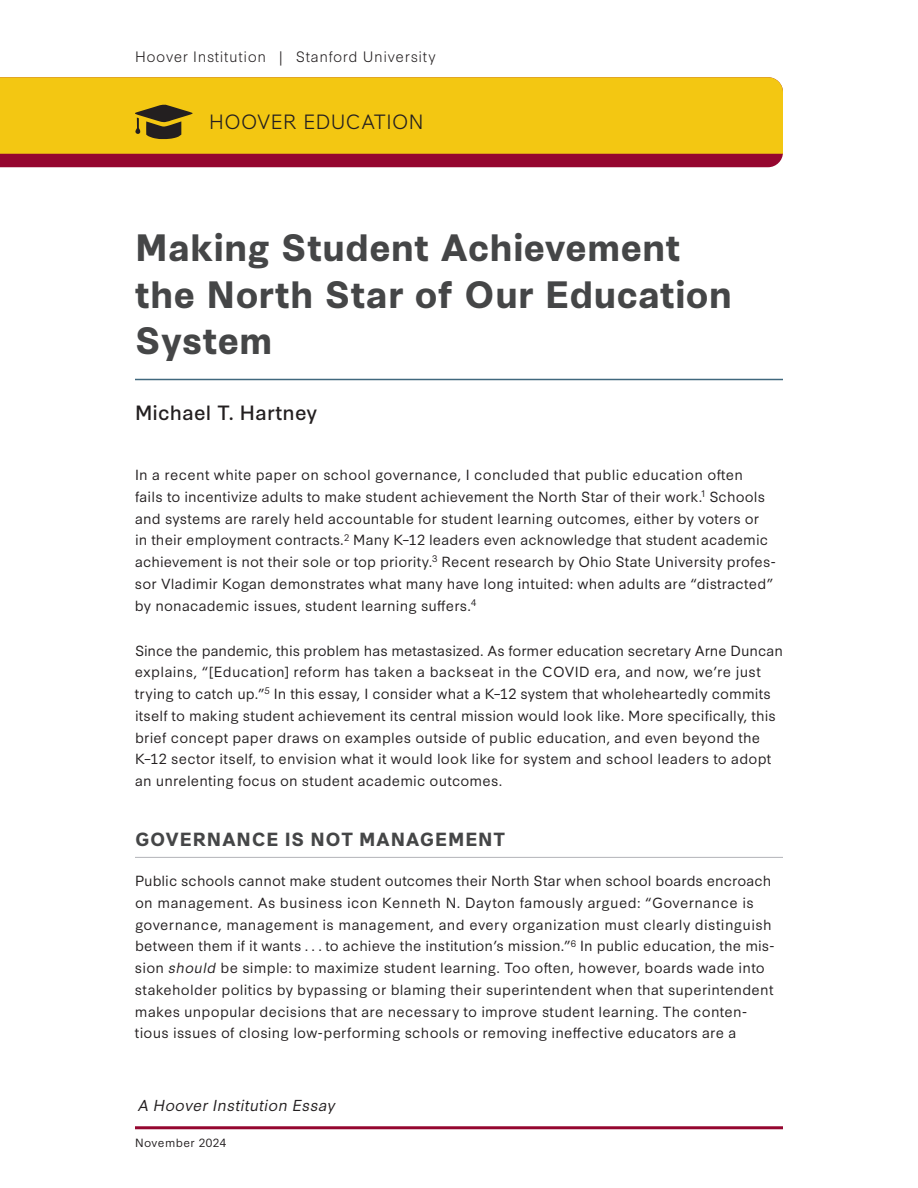
<style>
.page{position:relative;width:918px;height:1188px;background:#fff}
.page>*{position:absolute;margin:0;border:0;box-sizing:border-box;transform-origin:0 0}
.t1{font:700 36px/46.5px "Synthese";letter-spacing:.005em;color:#454647}
.t2{font:19.5px "Synthese";letter-spacing:.01em;color:#231f20}
.t3{font:300 19.5px "Synthese";letter-spacing:.02em;color:#231f20}
.t4{font:700 18px "Synthese";letter-spacing:.04em;color:#454647}
.t5{font:italic 15px "Synthese";letter-spacing:.015em;color:#231f20}
.t6{font:300 14.25px "Synthese";letter-spacing:.04em;color:#231f20}
.t7{font:13.8px/21.8px "Synthese";letter-spacing:.015em;color:#231f20}
.t8{font:11.25px "Synthese";letter-spacing:.035em;color:#231f20}
.s1{font-style:italic}
</style>
<div class="page">
<hr style="left:135px;top:1126px;width:648px;height:3px;background:#95062f">
<div style="left:0;top:154px;width:783px;height:13px;background:#95062f"></div>
<div style="left:0;top:77px;width:783px;height:77px;background:#f3c712"></div>
<svg style="left:135px;top:105px;width:58px;height:34px"></svg>
<hr style="left:135px;top:379px;width:648px;height:1px;background:#40687e">
<hr style="left:135px;top:857px;width:648px;height:1px;background:#b6b7bb">
<p class="t6" style="left:135px;top:45px;width:302px">Hoover Institution | Stanford University</p>
<h2 class="t3" style="left:209px;top:106px;width:216px">HOOVER EDUCATION</h2>
<h1 class="t1" style="left:135px;top:222px;width:599px">Making Student Achievement the North Star of Our Education<br>System</h1>
<h2 class="t2" style="left:135px;top:397px;width:184px">Michael T. Hartney</h2>
<p class="t7" style="left:135px;top:463px;width:643px">In a recent white paper on school governance, I concluded that public education often<br>fails to incentivize adults to make student achievement the North Star of their work.<sup>1</sup> Schools and systems are rarely held accountable for student learning outcomes, either by voters or<br>in their employment contracts.<sup>2</sup> Many K–12 leaders even acknowledge that student academic achievement is not their sole or top priority.<sup>3</sup> Recent research by Ohio State University profes&shy;sor Vladimir Kogan demonstrates what many have long intuited: when adults are “distracted” by nonacademic issues, student learning suffers.<sup>4</sup></p>
<p class="t7" style="left:135px;top:638px;width:650px">Since the pandemic, this problem has metastasized. As former education secretary Arne Duncan explains, “[Education] reform has taken a backseat in the COVID era, and now, we’re just trying to catch up.”<sup>5</sup> In this essay, I consider what a K–12 system that wholeheartedly commits itself to making student achievement its central mission would look like. More specifically, this brief concept paper draws on examples outside of public education, and even beyond the K–12 sector itself, to envision what it would look like for system and school leaders to adopt an unrelenting focus on student academic outcomes.</p>
<h3 class="t4" style="left:135px;top:825px;width:371px">GOVERNANCE IS NOT MANAGEMENT</h3>
<p class="t7" style="left:135px;top:869px;width:641px">Public schools cannot make student outcomes their North Star when school boards encroach on management. As business icon Kenneth N. Dayton famously argued: “Governance is governance, management is management, and every organization must clearly distinguish between them if it wants . . . to achieve the institution’s mission.”<sup>6</sup> In public education, the mis&shy;sion <span class="s1">should</span> be simple: to maximize student learning. Too often, however, boards wade into stakeholder politics by bypassing or blaming their superintendent when that superintendent makes unpopular decisions that are necessary to improve student learning. The conten&shy;tious issues of closing low-performing schools or removing ineffective educators are a</p>
<p class="t5" style="left:138px;top:1093px;width:199px">A Hoover Institution Essay</p>
<p class="t8" style="left:135px;top:1134px;width:93px">November 2024</p>
</div>
